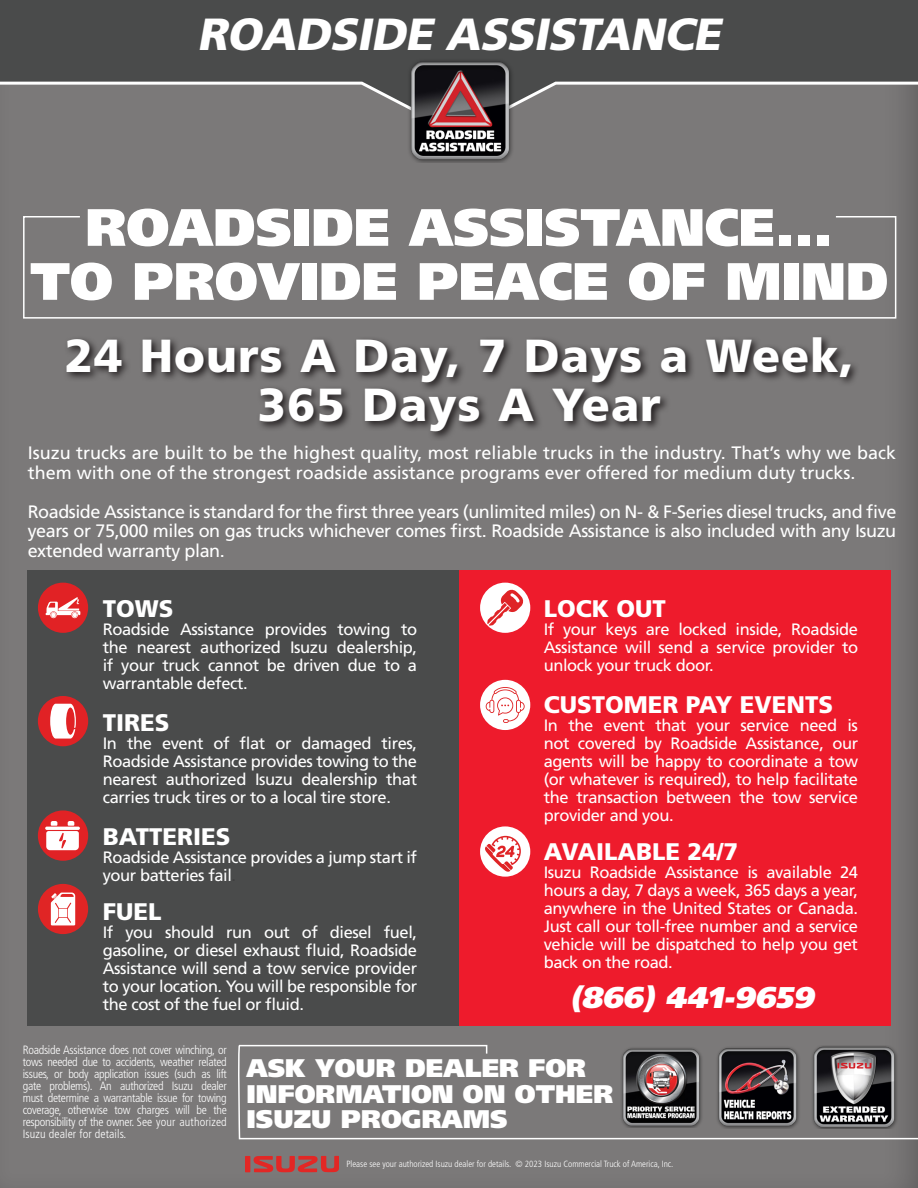
<style>
.page{position:relative;width:918px;height:1188px;background:#7b7979}
.page>*{position:absolute;margin:0;border:0;box-sizing:border-box;transform-origin:0 0}
.t1{font:900 52.5px "Frutiger LT Std";color:#fff}
.t2{font:900 46.35px "Frutiger LT Std";letter-spacing:.02em;color:#fff}
.t3{font:italic 900 45px "Frutiger LT Std";color:#fff}
.t4{font:italic 900 30px "Frutiger LT Std";color:#fff}
.t5{font:900 25.5px/25.5px "Frutiger LT Std";color:#fff}
.t6{font:900 24px "Frutiger LT Std";color:#fff}
.t7{font:18px/19.5px "Frutiger LT Std";color:#fff}
.t8{font:16.5px/18px "Frutiger LT Std";letter-spacing:-.025em;color:#fff;text-align:justify}
.t9{font:300 condensed 12px/12px "Frutiger LT Std";letter-spacing:.01em;color:#fff;text-align:justify}
.t10{font:300 condensed 9px "Frutiger LT Std";color:#fff}
.s1{color:#3e3e3f}
</style>
<div class="page">
<div style="left:27px;top:571px;width:432px;height:455px;background:#4a4b4b"></div>
<div style="left:459px;top:571px;width:432px;height:455px;background:#ee1b2c"></div>
<div style="left:0;top:0;width:918px;height:80px;background:#4a4b4b"></div>
<svg style="left:67px;top:337px;width:789px;height:102px"></svg>
<svg style="left:23px;top:216px;width:874px;height:103px"></svg>
<svg style="left:245px;top:1156px;width:94px;height:16px"></svg>
<svg style="left:0;top:80px;width:918px;height:58px"></svg>
<img style="left:404px;top:59px;width:111px;height:104px">
<div style="left:38px;top:583px;width:50px;height:50px;background:#e12225;border-radius:50%"></div>
<svg style="left:46px;top:597px;width:34px;height:21px"></svg>
<div style="left:38px;top:696px;width:50px;height:50px;background:#e12225;border-radius:50%"></div>
<svg style="left:50px;top:704px;width:26px;height:35px"></svg>
<div style="left:38px;top:810px;width:50px;height:51px;background:#e12225;border-radius:50%"></div>
<hr style="left:45px;top:827px;width:35px;height:3px;background:#fff;border-radius:2px">
<svg style="left:46px;top:821px;width:33px;height:29px"></svg>
<div style="left:480px;top:583px;width:50px;height:50px;background:#fff;border-radius:50%"></div>
<svg style="left:487px;top:590px;width:36px;height:36px"></svg>
<div style="left:480px;top:680px;width:50px;height:50px;background:#fff;border-radius:50%"></div>
<svg style="left:486px;top:687px;width:39px;height:36px"></svg>
<div style="left:480px;top:826px;width:50px;height:51px;background:#fff;border-radius:50%"></div>
<svg style="left:485px;top:836px;width:36px;height:36px"></svg>
<svg style="left:238px;top:1044px;width:680px;height:96px"></svg>
<div style="left:38px;top:884px;width:50px;height:50px;background:#e02525;border-radius:50%"></div>
<svg style="left:50px;top:892px;width:26px;height:34px"></svg>
<div style="left:59px;top:909px;width:8px;height:8px;background:#fff"></div>
<p class="t3" style="left:197px;top:7px;width:534px">ROADSIDE ASSISTANCE</p>
<p class="t1" style="left:86px;top:195px;width:749px">ROADSIDE ASSISTANCE...</p>
<p class="t1" style="left:30px;top:249px;width:860px">TO PROVIDE PEACE OF MIND</p>
<p class="t2" style="left:65px;top:328px;width:791px">24 Hours A Day, 7 Days a Week,</p>
<p class="t2" style="left:258px;top:377px;width:404px">365 Days A Year</p>
<p class="t7" style="left:28px;top:444px;width:870px">Isuzu trucks are built to be the highest quality, most reliable trucks in the industry. That’s why we back them with one of the strongest roadside assistance programs ever offered for medium duty trucks.</p>
<p class="t7" style="left:28px;top:502px;width:870px;text-align:justify">Roadside Assistance is standard for the first three years (unlimited miles) on N- &amp; F-Series diesel trucks, and five years or 75,000 miles on gas trucks whichever comes first. Roadside Assistance is also included with any Isuzu extended warranty plan.</p>
<p class="t6" style="left:544px;top:594px;width:124px">LOCK OUT</p>
<p class="t8" style="left:544px;top:620px;width:316px">If your keys are locked inside, Roadside Assistance will send a service provider to unlock your truck door.</p>
<p class="t6" style="left:544px;top:690px;width:291px">CUSTOMER PAY EVENTS</p>
<p class="t8" style="left:544px;top:716px;width:316px">In the event that your service need is not covered by Roadside Assistance, our agents will be happy to coordinate a tow (or whatever is required), to help facilitate the transaction between the tow service provider and you.</p>
<p class="t6" style="left:544px;top:837px;width:196px">AVAILABLE 24/7</p>
<p class="t8" style="left:544px;top:863px;width:316px">Isuzu Roadside Assistance is available 24 hours a day, 7 days a week, 365 days a year, anywhere in the United States or Canada.<br>Just call our toll-free number and a service vehicle will be dispatched to help you get back on the road.</p>
<p class="t4" style="left:570px;top:980px;width:251px">(866) 441-9659</p>
<p class="t6" style="left:103px;top:594px;width:72px">TOWS</p>
<p class="t8" style="left:103px;top:620px;width:316px">Roadside Assistance provides towing to the nearest authorized Isuzu dealership, if your truck cannot be driven due to a warrantable defect.</p>
<p class="t6" style="left:103px;top:708px;width:68px">TIRES</p>
<p class="t8" style="left:103px;top:734px;width:316px">In the event of flat or damaged tires, Roadside Assistance provides towing to the nearest authorized Isuzu dealership that carries truck tires or to a local tire store.</p>
<p class="t6" style="left:103px;top:822px;width:129px">BATTERIES</p>
<p class="t8" style="left:103px;top:848px;width:316px">Roadside Assistance provides a jump start if your batteries fail<span class="s1">.</span></p>
<p class="t6" style="left:103px;top:897px;width:60px">FUEL</p>
<p class="t8" style="left:103px;top:923px;width:316px">If you should run out of diesel fuel, gasoline, or diesel exhaust fluid, Roadside Assistance will send a tow service provider to your location. You will be responsible for the cost of the fuel or fluid.</p>
<p class="t9" style="left:23px;top:1044px;width:206px">Roadside Assistance does not cover winching, or tows needed due to accidents, weather related issues, or body application issues (such as lift gate problems). An authorized Isuzu dealer must determine a warrantable issue for towing coverage, otherwise tow charges will be the responsibility of the owner. See your authorized Isuzu dealer for details.</p>
<p class="t5" style="left:247px;top:1055px;width:368px">ASK YOUR DEALER FOR<br>INFORMATION ON OTHER<br>ISUZU PROGRAMS</p>
<p class="t10" style="left:346px;top:1159px;width:328px">Please see your authorized Isuzu dealer for details. © 2023 Isuzu Commercial Truck of America, Inc.</p>
</div>
